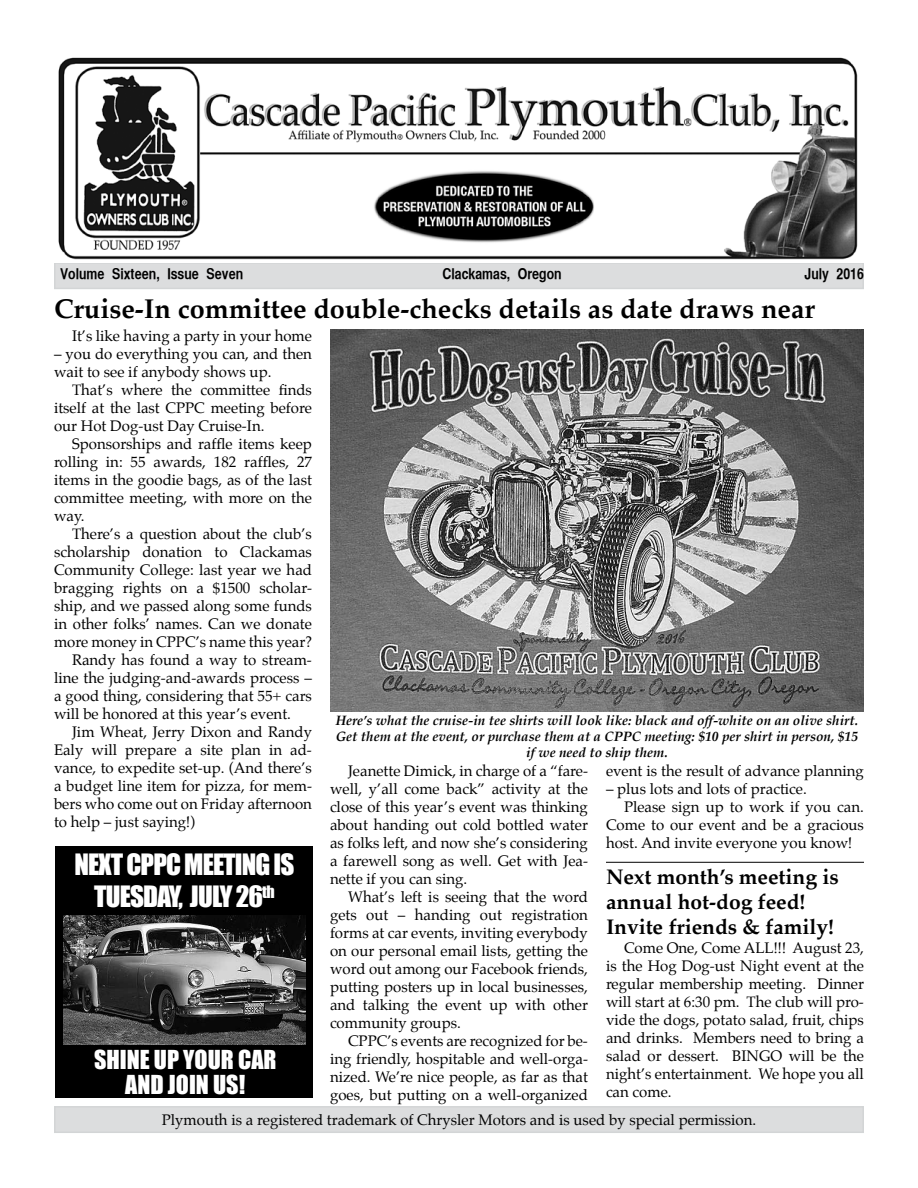
<style>
.page{position:relative;width:918px;height:1188px;background:#fff}
.page>*{position:absolute;margin:0;border:0;box-sizing:border-box;transform-origin:0 0}
.t1{font:700 27px "Palatino";color:#000}
.t2{font:27px/31.5px "Impact";letter-spacing:-.03em;color:#fff;text-align:center}
.t3{font:24px/25.5px "Impact";color:#fff;text-align:center}
.t4{font:700 21px/25.2px "Palatino";color:#000}
.t5{font:15px/18px "Palatino";color:#000;text-align:justify}
.t6{font:15px "Helvetica CY Bold";color:#000}
.t7{font:italic 700 13.5px/16.2px "Palatino";color:#000;text-align:center}
</style>
<div class="page">
<div style="left:54px;top:1106px;width:810px;height:27px;background:#dcddde"></div>
<div style="left:54px;top:262px;width:810px;height:27px;background:#dcddde"></div>
<img style="left:54px;top:57px;width:810px;height:206px">
<div style="left:56px;top:846px;width:258px;height:251px;background:#000"></div>
<img style="left:63px;top:916px;width:243px;height:129px">
<img style="left:330px;top:329px;width:534px;height:382px">
<hr style="left:606px;top:862px;width:258px;height:1px;background:#000">
<p class="t6" style="left:60px;top:264px;width:185px">Volume Sixteen, Issue Seven</p>
<p class="t6" style="left:443px;top:264px;width:121px">Clackamas, Oregon</p>
<p class="t6" style="left:805px;top:264px;width:61px">July 2016</p>
<h1 class="t1" style="left:54px;top:285px;width:763px">Cruise-In committee double-checks details as date draws near</h1>
<p class="t5" style="left:72px;top:326px;width:242px">It’s like having a party in your home</p>
<p class="t5" style="left:54px;top:344px;width:259px">– you do everything you can, and then wait to see if anybody shows up.</p>
<p class="t5" style="left:54px;top:380px;width:260px;text-indent:18px">That’s where the committee finds itself at the last CPPC meeting before our Hot Dog-ust Day Cruise-In.</p>
<p class="t5" style="left:54px;top:434px;width:260px;text-indent:18px">Sponsorships and raffle items keep rolling in: 55 awards, 182 raffles, 27 items in the goodie bags, as of the last committee meeting, with more on the way.</p>
<p class="t5" style="left:72px;top:524px;width:242px">There’s a question about the club’s</p>
<p class="t5" style="left:54px;top:542px;width:259px">scholarship donation to Clackamas</p>
<p class="t5" style="left:54px;top:560px;width:260px">Community College: last year we had</p>
<p class="t5" style="left:54px;top:578px;width:260px">bragging rights on a $1500 scholar-</p>
<p class="t5" style="left:54px;top:596px;width:260px">ship, and we passed along some funds</p>
<p class="t5" style="left:54px;top:614px;width:259px">in other folks’ names. Can we donate</p>
<p class="t5" style="left:54px;top:632px;width:260px">more money in CPPC’s name this year?</p>
<p class="t5" style="left:72px;top:650px;width:241px">Randy has found a way to stream-</p>
<p class="t5" style="left:54px;top:668px;width:259px">line the judging-and-awards process –</p>
<p class="t5" style="left:54px;top:686px;width:259px">a good thing, considering that 55+ cars</p>
<p class="t5" style="left:54px;top:704px;width:238px">will be honored at this year’s event.</p>
<p class="t5" style="left:72px;top:722px;width:242px">Jim Wheat, Jerry Dixon and Randy</p>
<p class="t5" style="left:54px;top:740px;width:259px">Ealy will prepare a site plan in ad-</p>
<p class="t5" style="left:54px;top:758px;width:259px">vance, to expedite set-up. (And there’s</p>
<p class="t5" style="left:54px;top:776px;width:260px">a budget line item for pizza, for mem-</p>
<p class="t5" style="left:54px;top:794px;width:260px">bers who come out on Friday afternoon</p>
<p class="t5" style="left:54px;top:812px;width:143px">to help – just saying!)</p>
<h1 class="t2" style="left:74px;top:848px;width:222px">NEXT CPPC MEETING IS<br>TUESDAY, JULY 26<sup>th</sup></h1>
<h2 class="t3" style="left:94px;top:1046px;width:184px">SHINE UP YOUR CAR<br>AND JOIN US!</h2>
<p class="t7" style="left:336px;top:712px;width:524px">Here’s what the cruise-in tee shirts will look like: black and off-white on an olive shirt.<br>Get them at the event, or purchase them at a CPPC meeting: $10 per shirt in person, $15 if we need to ship them.</p>
<p class="t5" style="left:330px;top:762px;width:260px;text-indent:18px">Jeanette Dimick, in charge of a “fare&shy;well, y’all come back” activity at the close of this year’s event was thinking about handing out cold bottled water as folks left, and now she’s considering a farewell song as well. Get with Jea&shy;nette if you can sing.</p>
<p class="t5" style="left:330px;top:888px;width:260px;text-indent:18px">What’s left is seeing that the word gets out – handing out registration forms at car events, inviting everybody on our personal email lists, getting the word out among our Facebook friends, putting posters up in local businesses, and talking the event up with other community groups.</p>
<p class="t5" style="left:330px;top:1032px;width:260px;text-indent:18px">CPPC’s events are recognized for be&shy;ing friendly, hospitable and well-orga&shy;nized. We’re nice people, as far as that goes, but putting on a well-organized</p>
<p class="t5" style="left:606px;top:761px;width:259px">event is the result of advance planning</p>
<p class="t5" style="left:606px;top:779px;width:202px">– plus lots and lots of practice.</p>
<p class="t5" style="left:624px;top:797px;width:241px">Please sign up to work if you can.</p>
<p class="t5" style="left:606px;top:815px;width:259px">Come to our event and be a gracious</p>
<p class="t5" style="left:606px;top:833px;width:248px">host. And invite everyone you know!</p>
<h3 class="t4" style="left:606px;top:864px;width:234px">Next month’s meeting is annual hot-dog feed!<br>Invite friends &amp; family!</h3>
<p class="t5" style="left:606px;top:939px;width:260px;text-indent:18px">Come One, Come ALL!!! August 23, is the Hog Dog-ust Night event at the regular membership meeting. Dinner will start at 6:30 pm. The club will pro&shy;vide the dogs, potato salad, fruit, chips and drinks. Members need to bring a salad or dessert. BINGO will be the night’s entertainment. We hope you all can come.</p>
<p class="t5" style="left:162px;top:1111px;width:596px">Plymouth is a registered trademark of Chrysler Motors and is used by special permission.</p>
</div>
